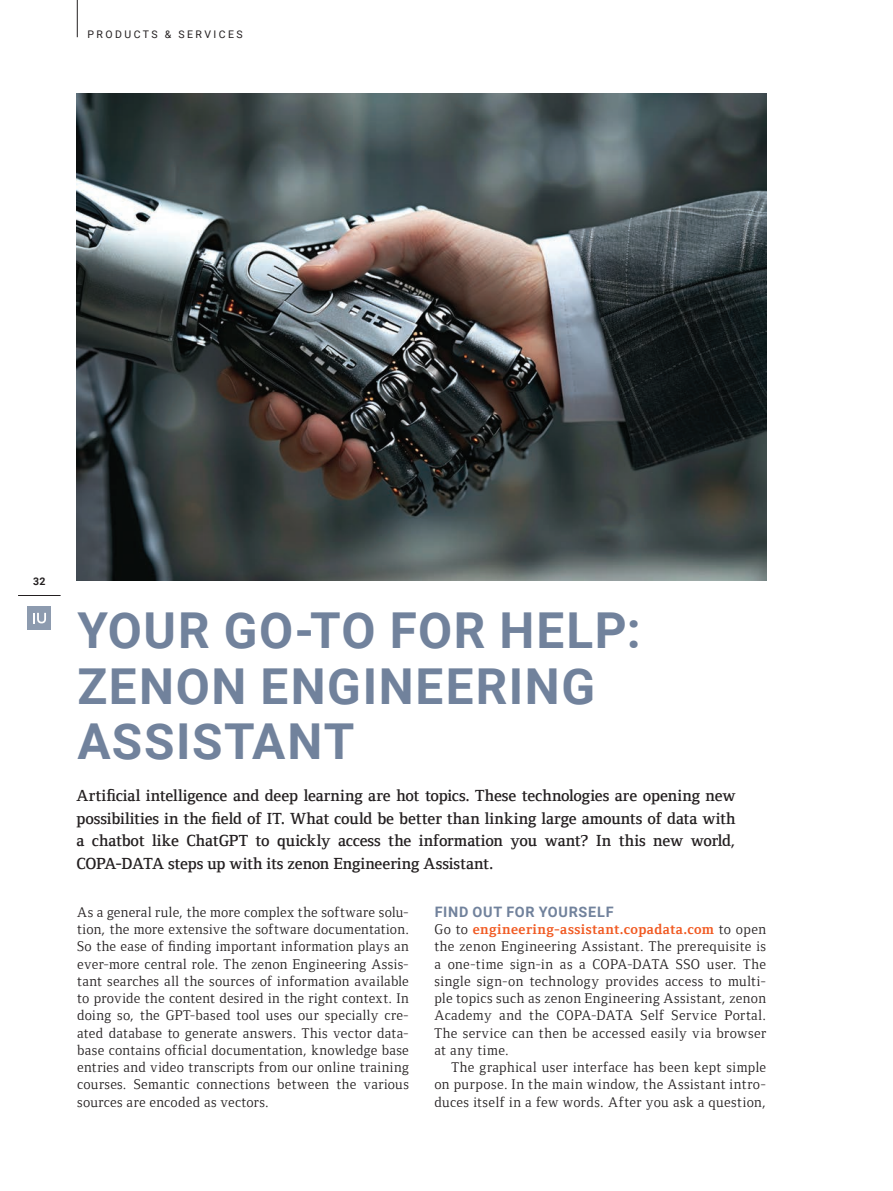
<style>
.page{position:relative;width:893px;height:1191px;background:#fff}
.page>*{position:absolute;margin:0;border:0;box-sizing:border-box;transform-origin:0 0}
.Large_Headline{font:700 49.5px/55.5px "Roboto";letter-spacing:.035em;color:#71829c}
.Artikel_Introtext{font:600 16.5px/22.5px "Foundry Form Serif";letter-spacing:-.005em;color:#231f20;text-align:justify}
.Copy_no_indent{font:14.4px/17.2px "Foundry Form Serif";letter-spacing:.03em;color:#231f20;text-align:justify}
.Copy_with_indent{font:14.4px/17.2px "Foundry Form Serif";letter-spacing:.03em;color:#231f20;text-align:justify}
.Headline_copy_PRODUCT{font:700 14.4px "Roboto";letter-spacing:.05em;color:#71829c}
.t1{font:10.5px "Roboto";letter-spacing:.235em;color:#231f20}
.t2{font:700 10.5px "Roboto";color:#231f20}
.s1{font-weight:700;color:#f15921}
</style>
<div class="page">
<img style="left:77px;top:94px;width:689px;height:487px">
<hr style="left:77px;top:0;width:1px;height:37px;background:#231f20">
<div style="left:28px;top:606px;width:23px;height:24px;background:#8d9baf"></div>
<svg style="left:33px;top:613px;width:13px;height:10px"></svg>
<hr style="left:18px;top:595px;width:43px;height:1px;background:#231f20">
<p class="t1" style="left:87px;top:27px;width:157px">PRODUCTS &amp; SERVICES</p>
<p class="t2" style="left:33px;top:574px;width:14px">32</p>
<p class="Large_Headline" style="left:77px;top:601px;width:565px">YOUR GO-TO FOR HELP:<br>ZENON ENGINEERING<br>ASSISTANT</p>
<p class="Artikel_Introtext" style="left:77px;top:784px;width:661px">Artificial intelligence and deep learning are hot topics. These technologies are opening new possibilities in the field of IT. What could be better than linking large amounts of data with a chatbot like ChatGPT to quickly access the information you want? In this new world, COPA-DATA steps up with its zenon Engineering Assistant.</p>
<p class="Copy_no_indent" style="left:77px;top:903px;width:333px">As a general rule, the more complex the software solu&shy;tion, the more extensive the software documentation.<br>So the ease of finding important information plays an ever-more central role. The zenon Engineering Assis&shy;tant searches all the sources of information available to provide the content desired in the right context. In doing so, the GPT-based tool uses our specially cre&shy;ated database to generate answers. This vector data&shy;base contains official documentation, knowledge base entries and video transcripts from our online training courses. Semantic connections between the various sources are encoded as vectors.</p>
<p class="Headline_copy_PRODUCT" style="left:435px;top:901px;width:180px">FIND OUT FOR YOURSELF</p>
<p class="Copy_no_indent" style="left:434px;top:920px;width:333px">Go to <span class="s1">engineering-assistant.copadata.com</span> to open the zenon Engineering Assistant. The prerequisite is a one-time sign-in as a COPA-DATA SSO user. The single sign-on technology provides access to multi&shy;ple topics such as zenon Engineering Assistant, zenon Academy and the COPA-DATA Self Service Portal.<br>The service can then be accessed easily via browser at any time.</p>
<p class="Copy_with_indent" style="left:434px;top:1058px;width:333px;text-indent:17px">The graphical user interface has been kept simple on purpose. In the main window, the Assistant intro&shy;duces itself in a few words. After you ask a question,</p>
</div>
